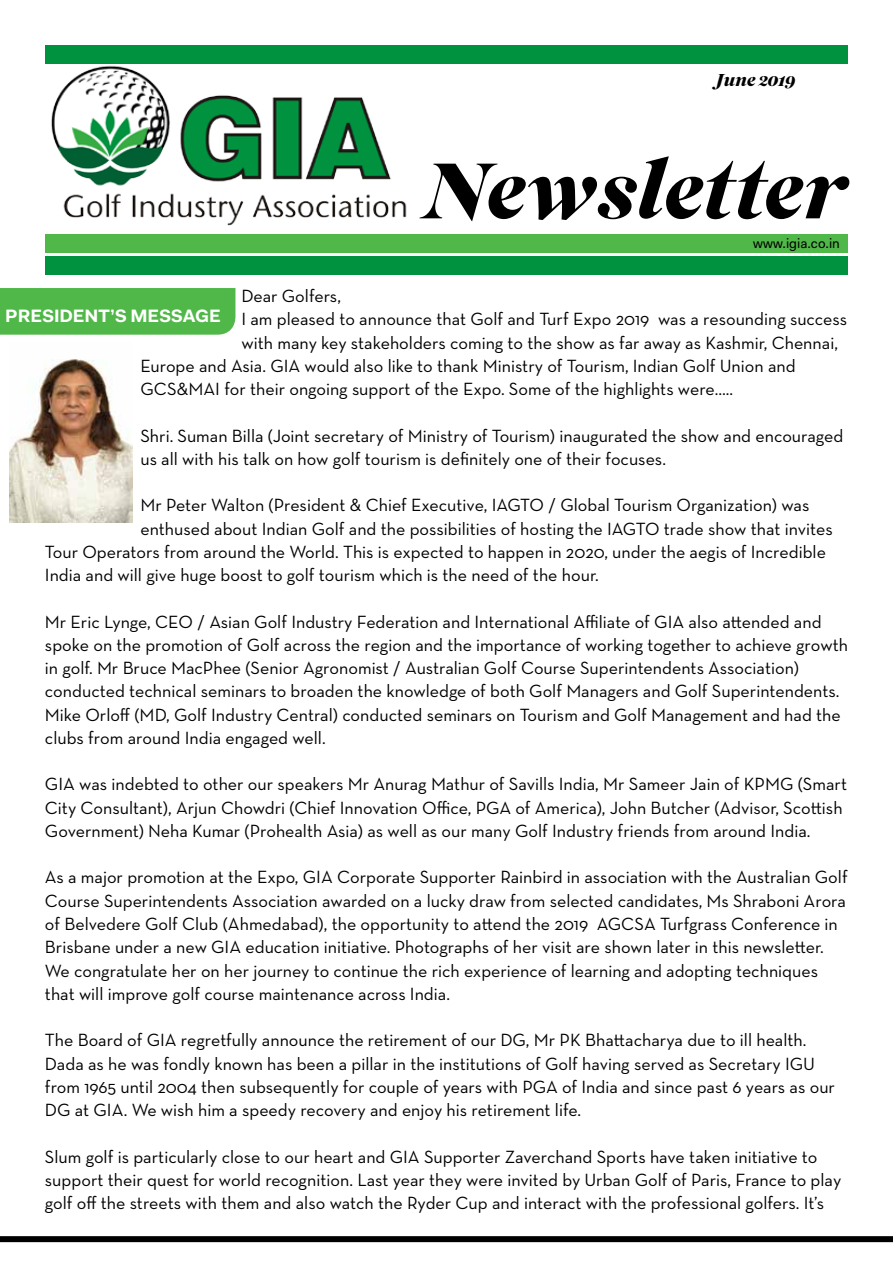
<style>
.page{position:relative;width:893px;height:1263px;background:#fff}
.page>*{position:absolute;margin:0;border:0;box-sizing:border-box;transform-origin:0 0}
.t1{font:italic 82.05px "Housekeeping";color:#000}
.t2{font:18px/23.2px "Neutraface Text";color:#000}
.t3{font:700 18px "Fakt Pro";letter-spacing:-.005em;color:#fff}
.t4{font:italic 18px "Housekeeping";color:#000}
.t5{font:13.5px "Fakt Pro";color:#000}
</style>
<div class="page">
<img style="left:45px;top:63px;width:365px;height:162px">
<div style="left:45px;top:45px;width:803px;height:18px;background:#00923f"></div>
<div style="left:45px;top:257px;width:803px;height:18px;background:#00923f"></div>
<div style="left:45px;top:234px;width:803px;height:18px;background:#50b848"></div>
<div style="left:0;top:1236px;width:893px;height:6px;background:#000"></div>
<img style="left:10px;top:359px;width:123px;height:163px">
<div style="left:0;top:288px;width:236px;height:47px;background:#50b848"></div>
<p class="t4" style="left:717px;top:68px;width:81px">June 2019</p>
<h1 class="t1" style="left:424px;top:139px;width:425px">Newsletter</h1>
<p class="t5" style="left:753px;top:235px;width:88px">www.igia.co.in</p>
<p class="t2" style="left:241px;top:284px;width:101px">Dear Golfers,</p>
<p class="t2" style="left:241px;top:307px;width:607px">I am pleased to announce that Golf and Turf Expo 2019 was a resounding success</p>
<p class="t2" style="left:241px;top:331px;width:598px">with many key stakeholders coming to the show as far away as Kashmir, Chennai,</p>
<p class="t2" style="left:140px;top:354px;width:657px">Europe and Asia. GIA would also like to thank Ministry of Tourism, Indian Golf Union and</p>
<p class="t2" style="left:140px;top:377px;width:594px">GCS&amp;MAI for their ongoing support of the Expo. Some of the highlights were…..</p>
<p class="t2" style="left:140px;top:424px;width:704px">Shri. Suman Billa (Joint secretary of Ministry of Tourism) inaugurated the show and encouraged us all with his talk on how golf tourism is definitely one of their focuses.</p>
<p class="t2" style="left:140px;top:493px;width:671px">Mr Peter Walton (President &amp; Chief Executive, IAGTO / Global Tourism Organization) was</p>
<p class="t2" style="left:140px;top:517px;width:694px">enthused about Indian Golf and the possibilities of hosting the IAGTO trade show that invites</p>
<p class="t2" style="left:45px;top:540px;width:782px">Tour Operators from around the World. This is expected to happen in 2020, under the aegis of Incredible</p>
<p class="t2" style="left:45px;top:563px;width:555px">India and will give huge boost to golf tourism which is the need of the hour.</p>
<p class="t2" style="left:45px;top:610px;width:804px">Mr Eric Lynge, CEO / Asian Golf Industry Federation and International Affiliate of GIA also attended and spoke on the promotion of Golf across the region and the importance of working together to achieve growth in golf. Mr Bruce MacPhee (Senior Agronomist / Australian Golf Course Superintendents Association) conducted technical seminars to broaden the knowledge of both Golf Managers and Golf Superintendents.<br>Mike Orloff (MD, Golf Industry Central) conducted seminars on Tourism and Golf Management and had the clubs from around India engaged well.</p>
<p class="t2" style="left:45px;top:772px;width:804px">GIA was indebted to other our speakers Mr Anurag Mathur of Savills India, Mr Sameer Jain of KPMG (Smart<br>City Consultant), Arjun Chowdri (Chief Innovation Office, PGA of America), John Butcher (Advisor, Scottish<br>Government) Neha Kumar (Prohealth Asia) as well as our many Golf Industry friends from around India.</p>
<p class="t2" style="left:45px;top:865px;width:804px">As a major promotion at the Expo, GIA Corporate Supporter Rainbird in association with the Australian Golf Course Superintendents Association awarded on a lucky draw from selected candidates, Ms Shraboni Arora of Belvedere Golf Club (Ahmedabad), the opportunity to attend the 2019 AGCSA Turfgrass Conference in Brisbane under a new GIA education initiative. Photographs of her visit are shown later in this newsletter.<br>We congratulate her on her journey to continue the rich experience of learning and adopting techniques that will improve golf course maintenance across India.</p>
<p class="t2" style="left:45px;top:1028px;width:791px">The Board of GIA regretfully announce the retirement of our DG, Mr PK Bhattacharya due to ill health.<br>Dada as he was fondly known has been a pillar in the institutions of Golf having served as Secretary IGU from 1965 until 2004 then subsequently for couple of years with PGA of India and since past 6 years as our DG at GIA. We wish him a speedy recovery and enjoy his retirement life.</p>
<p class="t2" style="left:45px;top:1144px;width:798px">Slum golf is particularly close to our heart and GIA Supporter Zaverchand Sports have taken initiative to support their quest for world recognition. Last year they were invited by Urban Golf of Paris, France to play golf off the streets with them and also watch the Ryder Cup and interact with the professional golfers. It’s</p>
<p class="t3" style="left:5px;top:304px;width:217px">PRESIDENT’S MESSAGE</p>
</div>
